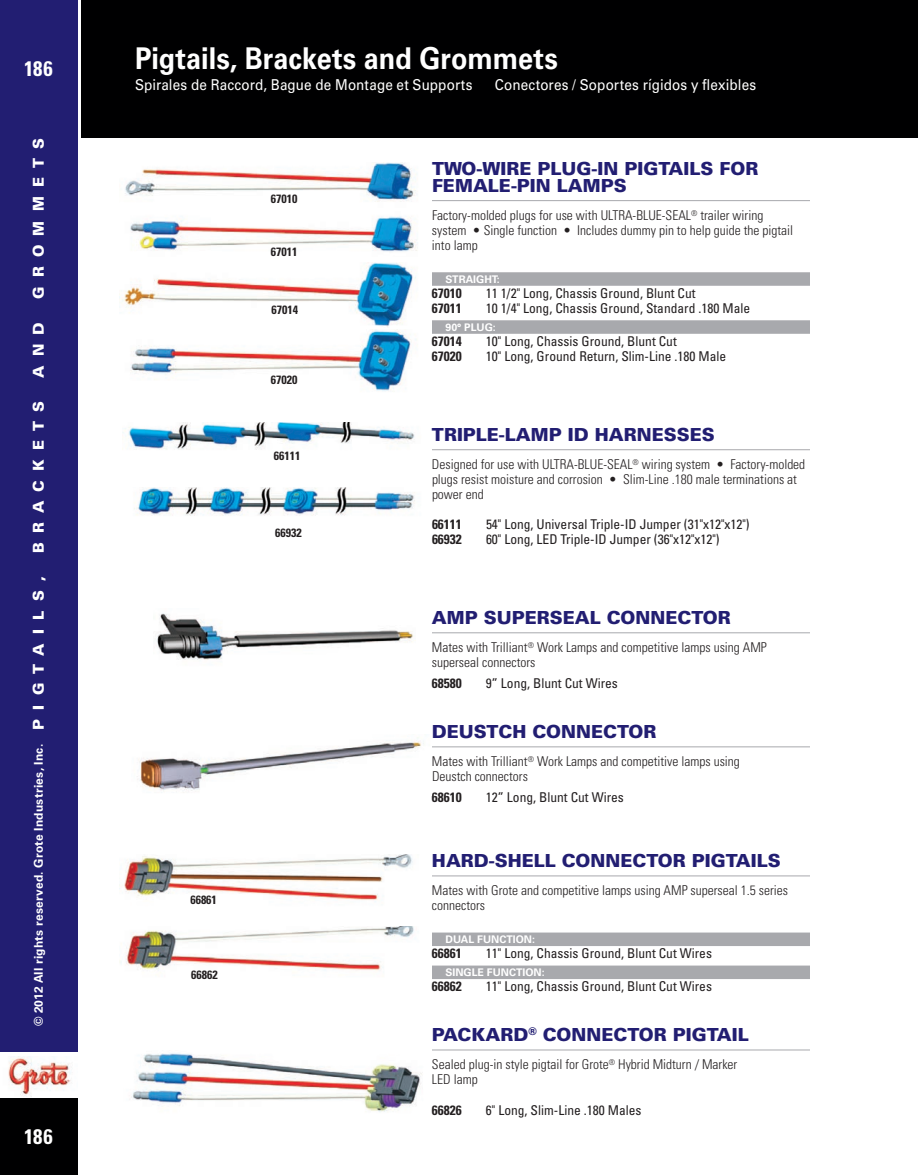
<style>
.page{position:relative;width:918px;height:1175px;background:#fff}
.page>*{position:absolute;margin:0;border:0;box-sizing:border-box;transform-origin:0 0}
.t1{font:700 30px "Univers LT Std";color:#fff;scale:.9 1}
.t2{font:700 condensed 21px "Univers LT Std";letter-spacing:.01em;color:#fff}
.t3{font:900 18px/16.5px "Univers LT Std";color:#221e72}
.t4{font:15px "Univers LT Std";letter-spacing:.01em;color:#fff;scale:.9 1}
.t5{font:900 15px "Univers LT Std";letter-spacing:.615em;color:#fff}
.t6{font:300 condensed 13.5px/15px "Univers LT Std";color:#231f20}
.t7{font:condensed 13.5px "Univers LT Std";color:#231f20}
.t8{font:700 condensed 13.5px "Univers LT Std";color:#231f20}
.t9{font:700 12px "Univers LT Std";letter-spacing:.02em;color:#fff}
.t10{font:700 condensed 12px "Univers LT Std";color:#231f20}
.t11{font:700 10.5px "Univers LT Std";color:#fff}
</style>
<div class="page">
<div style="left:0;top:0;width:78px;height:1174px;background:#221e72"></div>
<div style="left:81px;top:0;width:837px;height:138px;background:#000001"></div>
<div style="left:0;top:1098px;width:78px;height:76px;background:#000001"></div>
<div style="left:0;top:1052px;width:78px;height:46px;background:#fff"></div>
<img style="left:8px;top:1056px;width:63px;height:41px">
<hr style="left:432px;top:200px;width:378px;height:1px;background:#a8a9ad">
<div style="left:432px;top:272px;width:378px;height:14px;background:#a8a9ad"></div>
<div style="left:432px;top:320px;width:378px;height:14px;background:#a8a9ad"></div>
<hr style="left:432px;top:449px;width:378px;height:1px;background:#a8a9ad">
<hr style="left:432px;top:632px;width:378px;height:1px;background:#a8a9ad">
<hr style="left:432px;top:746px;width:378px;height:1px;background:#a8a9ad">
<hr style="left:432px;top:875px;width:378px;height:1px;background:#a8a9ad">
<div style="left:432px;top:932px;width:378px;height:14px;background:#a8a9ad"></div>
<div style="left:432px;top:965px;width:378px;height:14px;background:#a8a9ad"></div>
<hr style="left:432px;top:1049px;width:378px;height:1px;background:#a8a9ad">
<img style="left:125px;top:162px;width:291px;height:40px">
<img style="left:130px;top:216px;width:288px;height:36px">
<img style="left:119px;top:263px;width:297px;height:64px">
<img style="left:130px;top:330px;width:286px;height:61px">
<img style="left:122px;top:422px;width:293px;height:28px">
<img style="left:134px;top:487px;width:281px;height:29px">
<img style="left:155px;top:613px;width:258px;height:47px">
<img style="left:137px;top:737px;width:287px;height:56px">
<img style="left:124px;top:854px;width:289px;height:48px">
<img style="left:120px;top:926px;width:294px;height:45px">
<img style="left:132px;top:1053px;width:290px;height:59px">
<h2 class="t2" style="left:24px;top:56px;width:30px">186</h2>
<p class="t5" style="left:29px;top:299px;width:163px;rotate:-90deg">GROMMETS</p>
<p class="t5" style="left:29px;top:378px;width:57px;rotate:-90deg">AND</p>
<p class="t5" style="left:29px;top:553px;width:154px;rotate:-90deg">BRACKETS</p>
<p class="t5" style="left:29px;top:729px;width:155px;rotate:-90deg">PIGTAILS,</p>
<p class="t9" style="left:31px;top:1026px;width:284px;rotate:-90deg">© 2012 All rights reserved. Grote Industries, Inc.</p>
<h2 class="t2" style="left:24px;top:1123px;width:30px">186</h2>
<h1 class="t1" style="left:135px;top:41px;width:471px">Pigtails, Brackets and Grommets</h1>
<p class="t4" style="left:135px;top:76px;width:376px">Spirales de Raccord, Bague de Montage et Supports</p>
<p class="t4" style="left:495px;top:76px;width:292px">Conectores / Soportes rígidos y flexibles</p>
<p class="t10" style="left:271px;top:192px;width:28px">67010</p>
<p class="t10" style="left:271px;top:244px;width:28px">67011</p>
<p class="t10" style="left:271px;top:303px;width:28px">67014</p>
<p class="t10" style="left:271px;top:373px;width:28px">67020</p>
<p class="t10" style="left:274px;top:448px;width:28px">66111</p>
<p class="t10" style="left:275px;top:526px;width:28px">66932</p>
<p class="t10" style="left:190px;top:892px;width:28px">66861</p>
<p class="t10" style="left:191px;top:966px;width:28px">66862</p>
<h3 class="t3" style="left:432px;top:160px;width:328px">TWO-WIRE PLUG-IN PIGTAILS FOR<br>FEMALE-PIN LAMPS</h3>
<p class="t6" style="left:432px;top:208px;width:363px">Factory-molded plugs for use with ULTRA-BLUE-SEAL<sup>®</sup> trailer wiring system • Single function • Includes dummy pin to help guide the pigtail into lamp</p>
<p class="t11" style="left:445px;top:273px;width:56px">STRAIGHT:</p>
<p class="t8" style="left:432px;top:285px;width:31px">67010</p>
<p class="t7" style="left:486px;top:285px;width:211px">11 1/2" Long, Chassis Ground, Blunt Cut</p>
<p class="t8" style="left:432px;top:300px;width:31px">67011</p>
<p class="t7" style="left:486px;top:300px;width:266px">10 1/4" Long, Chassis Ground, Standard .180 Male</p>
<p class="t11" style="left:445px;top:321px;width:52px">90° PLUG:</p>
<p class="t8" style="left:432px;top:333px;width:31px">67014</p>
<p class="t7" style="left:486px;top:333px;width:192px">10" Long, Chassis Ground, Blunt Cut</p>
<p class="t8" style="left:432px;top:348px;width:31px">67020</p>
<p class="t7" style="left:486px;top:348px;width:242px">10" Long, Ground Return, Slim-Line .180 Male</p>
<h3 class="t3" style="left:432px;top:426px;width:284px">TRIPLE-LAMP ID HARNESSES</h3>
<p class="t6" style="left:432px;top:457px;width:375px">Designed for use with ULTRA-BLUE-SEAL<sup>®</sup> wiring system • Factory-molded plugs resist moisture and corrosion • Slim-Line .180 male terminations at power end</p>
<p class="t8" style="left:432px;top:516px;width:31px">66111</p>
<p class="t7" style="left:486px;top:516px;width:265px">54" Long, Universal Triple-ID Jumper (31"x12"x12")</p>
<p class="t8" style="left:432px;top:531px;width:31px">66932</p>
<p class="t7" style="left:486px;top:531px;width:235px">60" Long, LED Triple-ID Jumper (36"x12"x12")</p>
<h3 class="t3" style="left:432px;top:609px;width:300px">AMP SUPERSEAL CONNECTOR</h3>
<p class="t6" style="left:432px;top:640px;width:336px">Mates with Trilliant<sup>®</sup> Work Lamps and competitive lamps using AMP superseal connectors</p>
<p class="t11" style="left:432px;top:663px;width:4px">:</p>
<p class="t8" style="left:432px;top:675px;width:31px">68580</p>
<p class="t7" style="left:486px;top:675px;width:133px">9” Long, Blunt Cut Wires</p>
<h3 class="t3" style="left:432px;top:723px;width:226px">DEUSTCH CONNECTOR</h3>
<p class="t6" style="left:432px;top:754px;width:309px">Mates with Trilliant<sup>®</sup> Work Lamps and competitive lamps using<br>Deustch connectors</p>
<p class="t8" style="left:432px;top:789px;width:31px">68610</p>
<p class="t7" style="left:486px;top:789px;width:139px">12” Long, Blunt Cut Wires</p>
<h3 class="t3" style="left:432px;top:852px;width:350px">HARD-SHELL CONNECTOR PIGTAILS</h3>
<p class="t6" style="left:432px;top:883px;width:358px">Mates with Grote and competitive lamps using AMP superseal 1.5 series connectors</p>
<p class="t11" style="left:445px;top:933px;width:91px">DUAL FUNCTION:</p>
<p class="t8" style="left:432px;top:945px;width:31px">66861</p>
<p class="t7" style="left:486px;top:945px;width:228px">11" Long, Chassis Ground, Blunt Cut Wires</p>
<p class="t11" style="left:445px;top:966px;width:101px">SINGLE FUNCTION:</p>
<p class="t8" style="left:432px;top:978px;width:31px">66862</p>
<p class="t7" style="left:486px;top:978px;width:228px">11" Long, Chassis Ground, Blunt Cut Wires</p>
<h3 class="t3" style="left:432px;top:1026px;width:317px">PACKARD<sup>®</sup> CONNECTOR PIGTAIL</h3>
<p class="t6" style="left:432px;top:1057px;width:307px">Sealed plug-in style pigtail for Grote<sup>®</sup> Hybrid Midturn / Marker<br>LED lamp</p>
<p class="t8" style="left:432px;top:1101px;width:31px">66826</p>
<p class="t7" style="left:486px;top:1101px;width:157px">6" Long, Slim-Line .180 Males</p>
</div>
